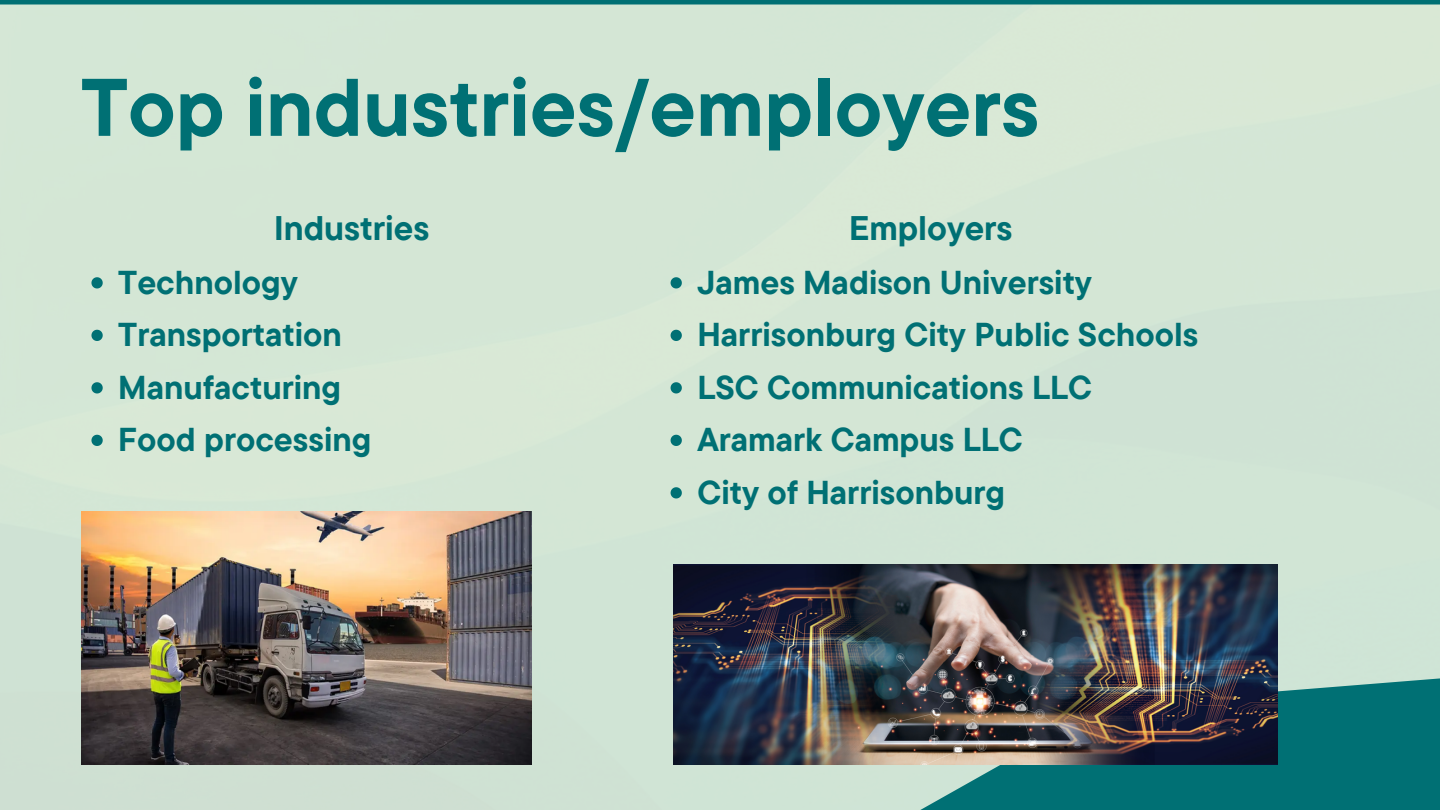
<style>
.page{position:relative;width:1440px;height:810px;background:#fff}
.page>*{position:absolute;margin:0;border:0;box-sizing:border-box;transform-origin:0 0}
.t1{font:700 81.4px "TT Commons Pro";color:#007074}
.t2{font:700 34px "TT Commons Pro";color:#007074}
.t3{font:700 33px "TT Commons Pro";color:#007074}
</style>
<div class="page">
<div style="left:0;top:5px;width:1440px;height:805px;background:#d4e6d5"></div>
<div style="left:0;top:0;width:1440px;height:5px;background:#007074"></div>
<svg style="left:624px;top:662px;width:816px;height:148px;background:#549f9b"></svg>
<img style="left:673px;top:565px;width:605px;height:200px">
<img style="left:81px;top:511px;width:451px;height:254px">
<svg style="left:91px;top:277px;width:12px;height:11px"></svg>
<svg style="left:91px;top:330px;width:12px;height:11px"></svg>
<svg style="left:91px;top:382px;width:12px;height:11px"></svg>
<svg style="left:91px;top:435px;width:12px;height:11px"></svg>
<svg style="left:671px;top:277px;width:11px;height:11px"></svg>
<svg style="left:671px;top:330px;width:11px;height:11px"></svg>
<svg style="left:671px;top:382px;width:11px;height:11px"></svg>
<svg style="left:671px;top:435px;width:11px;height:11px"></svg>
<svg style="left:671px;top:487px;width:11px;height:11px"></svg>
<p class="t1" style="left:81px;top:54px;width:960px">Top industries/employers</p>
<p class="t2" style="left:274px;top:206px;width:157px">Industries</p>
<p class="t3" style="left:118px;top:261px;width:181px">Technology</p>
<p class="t3" style="left:118px;top:313px;width:225px">Transportation</p>
<p class="t3" style="left:118px;top:366px;width:224px">Manufacturing</p>
<p class="t3" style="left:118px;top:418px;width:255px">Food processing</p>
<p class="t2" style="left:849px;top:206px;width:165px">Employers</p>
<p class="t3" style="left:697px;top:261px;width:396px">James Madison University</p>
<p class="t3" style="left:697px;top:313px;width:503px">Harrisonburg City Public Schools</p>
<p class="t3" style="left:697px;top:366px;width:396px">LSC Communications LLC</p>
<p class="t3" style="left:697px;top:418px;width:327px">Aramark Campus LLC</p>
<p class="t3" style="left:697px;top:471px;width:309px">City of Harrisonburg</p>
</div>
